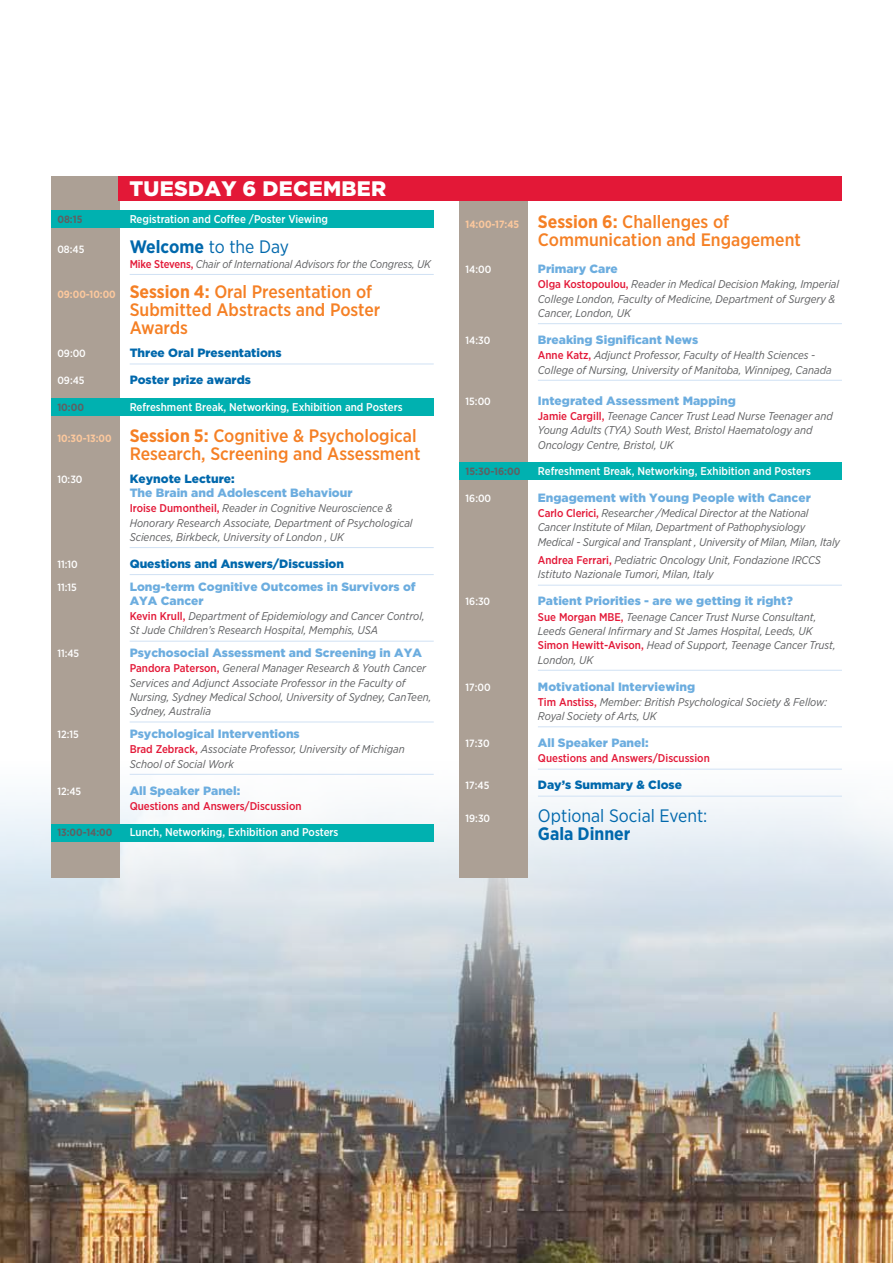
<style>
.page{position:relative;width:893px;height:1263px;background:#fff}
.page>*{position:absolute;margin:0;border:0;box-sizing:border-box;transform-origin:0 0}
.t1{font:900 21px "Gotham";letter-spacing:.015em;color:#fff}
.t2{font:500 18px/18px "Gotham Narrow";color:#f58025}
.t3{font:18px "Gotham Narrow";color:#0068ac}
.t4{font:700 18px "Gotham Narrow";color:#0068ac}
.t5{font:900 12px/14.2px "Gotham";color:#6caddf}
.t6{font:900 12px "Gotham";color:#0068ac}
.t7{font:italic 11.25px/14.2px "Gotham Narrow";color:#5f6062}
.t8{font:500 11.25px "Gotham Narrow";color:#fff}
.t9{font:500 11.25px "Gotham Narrow";color:#e31837}
.t10{font:500 10.5px "Gotham Narrow";color:#fff}
.t11{font:700 10.5px "Gotham Narrow";color:#5f6062}
.s1{font-weight:700}
.s2{font-weight:500;font-style:normal;color:#e31837}
.s3{font-weight:700;font-size:10.5px;color:#fcc89d}
</style>
<div class="page">
<img style="left:0;top:357px;width:893px;height:906px">
<div style="left:459px;top:176px;width:68px;height:702px;background:#aca095"></div>
<div style="left:51px;top:176px;width:68px;height:702px;background:#aca095"></div>
<div style="left:51px;top:210px;width:383px;height:17px;background:#00b1b0"></div>
<div style="left:119px;top:176px;width:723px;height:25px;background:#e31837"></div>
<div style="left:51px;top:825px;width:382px;height:17px;background:#00b1b0"></div>
<div style="left:460px;top:462px;width:382px;height:17px;background:#00b1b0"></div>
<hr style="left:538px;top:323px;width:304px;height:1px;background:#d0e1f4">
<hr style="left:538px;top:380px;width:304px;height:1px;background:#d0e1f4">
<hr style="left:538px;top:585px;width:304px;height:1px;background:#d0e1f4">
<hr style="left:538px;top:670px;width:304px;height:1px;background:#d0e1f4">
<hr style="left:538px;top:726px;width:304px;height:1px;background:#d0e1f4">
<hr style="left:538px;top:769px;width:304px;height:1px;background:#d0e1f4">
<hr style="left:538px;top:796px;width:304px;height:1px;background:#d0e1f4">
<div style="left:51px;top:399px;width:383px;height:17px;background:#00b1b0"></div>
<hr style="left:130px;top:274px;width:304px;height:1px;background:#d0e1f4">
<hr style="left:130px;top:364px;width:304px;height:1px;background:#d0e1f4">
<hr style="left:130px;top:547px;width:304px;height:1px;background:#d0e1f4">
<hr style="left:130px;top:574px;width:304px;height:1px;background:#d0e1f4">
<hr style="left:130px;top:641px;width:304px;height:1px;background:#d0e1f4">
<hr style="left:130px;top:722px;width:304px;height:1px;background:#d0e1f4">
<hr style="left:130px;top:774px;width:304px;height:1px;background:#d0e1f4">
<h1 class="t1" style="left:129px;top:177px;width:150px">tuesday 6 DECEMBER</h1>
<p class="t11" style="left:57px;top:212px;width:27px">08:15</p>
<p class="t8" style="left:130px;top:212px;width:200px">Registration and Coffee /Poster Viewing</p>
<p class="t10" style="left:57px;top:243px;width:29px">08:45</p>
<h2 class="t3" style="left:130px;top:236px;width:161px"><span class="s1">Welcome</span> to the Day</h2>
<p class="t7" style="left:130px;top:256px;width:303px"><span class="s2">Mike Stevens,</span> Chair of International Advisors for the Congress, UK</p>
<h2 class="t2" style="left:130px;top:283px;width:252px;text-indent:-72px"><span class="s3">09:00-10:00</span> <span class="s1">Session 4:</span> Oral Presentation of<br>Submitted Abstracts and Poster<br>Awards</h2>
<p class="t10" style="left:57px;top:347px;width:30px">09:00</p>
<p class="t6" style="left:130px;top:346px;width:154px">Three Oral Presentations</p>
<p class="t10" style="left:57px;top:374px;width:29px">09:45</p>
<p class="t6" style="left:130px;top:373px;width:123px">Poster prize awards</p>
<p class="t11" style="left:57px;top:401px;width:28px">10:00</p>
<p class="t8" style="left:130px;top:400px;width:274px">Refreshment Break, Networking, Exhibition and Posters</p>
<h2 class="t2" style="left:57px;top:426px;width:365px;text-align:right"><span class="s3">10:30-13:00</span> <span class="s1">Session 5:</span> Cognitive &amp; Psychological<br>Research, Screening and Assessment</h2>
<p class="t10" style="left:57px;top:472px;width:27px">10:30</p>
<p class="t6" style="left:130px;top:472px;width:106px">Keynote Lecture:</p>
<p class="t5" style="left:130px;top:485px;width:224px">The Brain and Adolescent Behaviour</p>
<p class="t7" style="left:130px;top:501px;width:284px"><span class="s2">Iroise Dumontheil,</span> Reader in Cognitive Neuroscience &amp;<br>Honorary Research Associate, Department of Psychological<br>Sciences, Birkbeck, University of London , UK</p>
<p class="t10" style="left:57px;top:557px;width:22px">11:10</p>
<p class="t6" style="left:130px;top:557px;width:216px">Questions and Answers/Discussion</p>
<p class="t10" style="left:57px;top:580px;width:21px">11:15</p>
<p class="t5" style="left:130px;top:579px;width:288px">Long-term Cognitive Outcomes in Survivors of<br>AYA</p>
<p class="t5" style="left:161px;top:593px;width:44px">Cancer</p>
<p class="t7" style="left:130px;top:609px;width:296px"><span class="s2">Kevin Krull,</span> Department of Epidemiology and Cancer Control,<br>St Jude Children’s Research Hospital, Memphis, USA</p>
<p class="t10" style="left:57px;top:647px;width:23px">11:45</p>
<p class="t5" style="left:130px;top:645px;width:275px">Psychosocial Assessment and Screening in AYA</p>
<p class="t7" style="left:130px;top:661px;width:303px"><span class="s2">Pandora Paterson,</span> General Manager Research &amp; Youth Cancer Services and Adjunct Associate Professor in the Faculty of Nursing, Sydney Medical School, University of Sydney, CanTeen, Sydney, Australia</p>
<p class="t10" style="left:57px;top:728px;width:23px">12:15</p>
<p class="t5" style="left:130px;top:726px;width:172px">Psychological Interventions</p>
<p class="t7" style="left:130px;top:742px;width:277px"><span class="s2">Brad Zebrack,</span> Associate Professor, University of Michigan<br>School of Social Work</p>
<p class="t10" style="left:57px;top:784px;width:25px">12:45</p>
<p class="t5" style="left:130px;top:783px;width:112px">All Speaker Panel:</p>
<p class="t9" style="left:130px;top:799px;width:173px">Questions and Answers/Discussion</p>
<p class="t11" style="left:57px;top:826px;width:56px">13:00-14:00</p>
<p class="t8" style="left:130px;top:825px;width:210px">Lunch, Networking, Exhibition and Posters</p>
<h2 class="t2" style="left:538px;top:212px;width:264px;text-indent:-72px"><span class="s3">14:00-17:45</span> <span class="s1">Session 6:</span> Challenges of<br>Communication and Engagement</h2>
<p class="t10" style="left:466px;top:263px;width:27px">14:00</p>
<p class="t5" style="left:538px;top:261px;width:81px">Primary Care</p>
<p class="t7" style="left:538px;top:277px;width:303px"><span class="s2">Olga Kostopoulou,</span> Reader in Medical Decision Making, Imperial<br>College London, Faculty of Medicine, Department of Surgery &amp;<br>Cancer, London, UK</p>
<p class="t10" style="left:466px;top:334px;width:26px">14:30</p>
<p class="t5" style="left:538px;top:332px;width:162px">Breaking Significant News</p>
<p class="t7" style="left:538px;top:348px;width:295px"><span class="s2">Anne Katz,</span> Adjunct Professor, Faculty of Health Sciences -<br>College of Nursing, University of Manitoba, Winnipeg, Canada</p>
<p class="t10" style="left:466px;top:394px;width:27px">15:00</p>
<p class="t5" style="left:538px;top:393px;width:199px">Integrated Assessment Mapping</p>
<p class="t7" style="left:538px;top:409px;width:296px"><span class="s2">Jamie Cargill,</span> Teenage Cancer Trust Lead Nurse Teenager and<br>Young Adults (TYA) South West, Bristol Haematology and<br>Oncology Centre, Bristol, UK</p>
<p class="t11" style="left:466px;top:464px;width:56px">15:30-16:00</p>
<p class="t8" style="left:538px;top:464px;width:274px">Refreshment Break, Networking, Exhibition and Posters</p>
<p class="t10" style="left:466px;top:491px;width:27px">16:00</p>
<p class="t5" style="left:538px;top:490px;width:274px">Engagement with Young People with Cancer</p>
<p class="t7" style="left:538px;top:506px;width:304px"><span class="s2">Carlo Clerici,</span> Researcher /Medical Director at the National<br>Cancer Institute of Milan, Department of Pathophysiology<br>Medical - Surgical and Transplant , University of Milan, Milan, Italy</p>
<p class="t7" style="left:538px;top:553px;width:285px"><span class="s2">Andrea Ferrari,</span> Pediatric Oncology Unit, Fondazione IRCCS<br>Istituto Nazionale Tumori, Milan, Italy</p>
<p class="t10" style="left:466px;top:595px;width:26px">16:30</p>
<p class="t5" style="left:538px;top:594px;width:256px">Patient Priorities - are we getting it right?</p>
<p class="t7" style="left:538px;top:609px;width:299px"><span class="s2">Sue Morgan MBE,</span> Teenage Cancer Trust Nurse Consultant, Leeds General Infirmary and St James Hospital, Leeds, UK <span class="s2">Simon Hewitt-Avison,</span> Head of Support, Teenage Cancer Trust, London, UK</p>
<p class="t10" style="left:466px;top:680px;width:27px">17:00</p>
<p class="t5" style="left:538px;top:679px;width:159px">Motivational Interviewing</p>
<p class="t7" style="left:538px;top:694px;width:291px"><span class="s2">Tim Anstiss,</span> Member: British Psychological Society &amp; Fellow:<br>Royal Society of Arts, UK</p>
<p class="t10" style="left:466px;top:737px;width:26px">17:30</p>
<p class="t5" style="left:538px;top:735px;width:112px">All Speaker Panel:</p>
<p class="t9" style="left:538px;top:751px;width:173px">Questions and Answers/Discussion</p>
<p class="t10" style="left:466px;top:779px;width:25px">17:45</p>
<p class="t6" style="left:538px;top:778px;width:146px">Day’s Summary &amp; Close</p>
<p class="t10" style="left:466px;top:812px;width:26px">19:30</p>
<h2 class="t3" style="left:538px;top:805px;width:171px">Optional Social Event:</h2>
<h2 class="t4" style="left:538px;top:822px;width:94px">Gala Dinner</h2>
</div>
